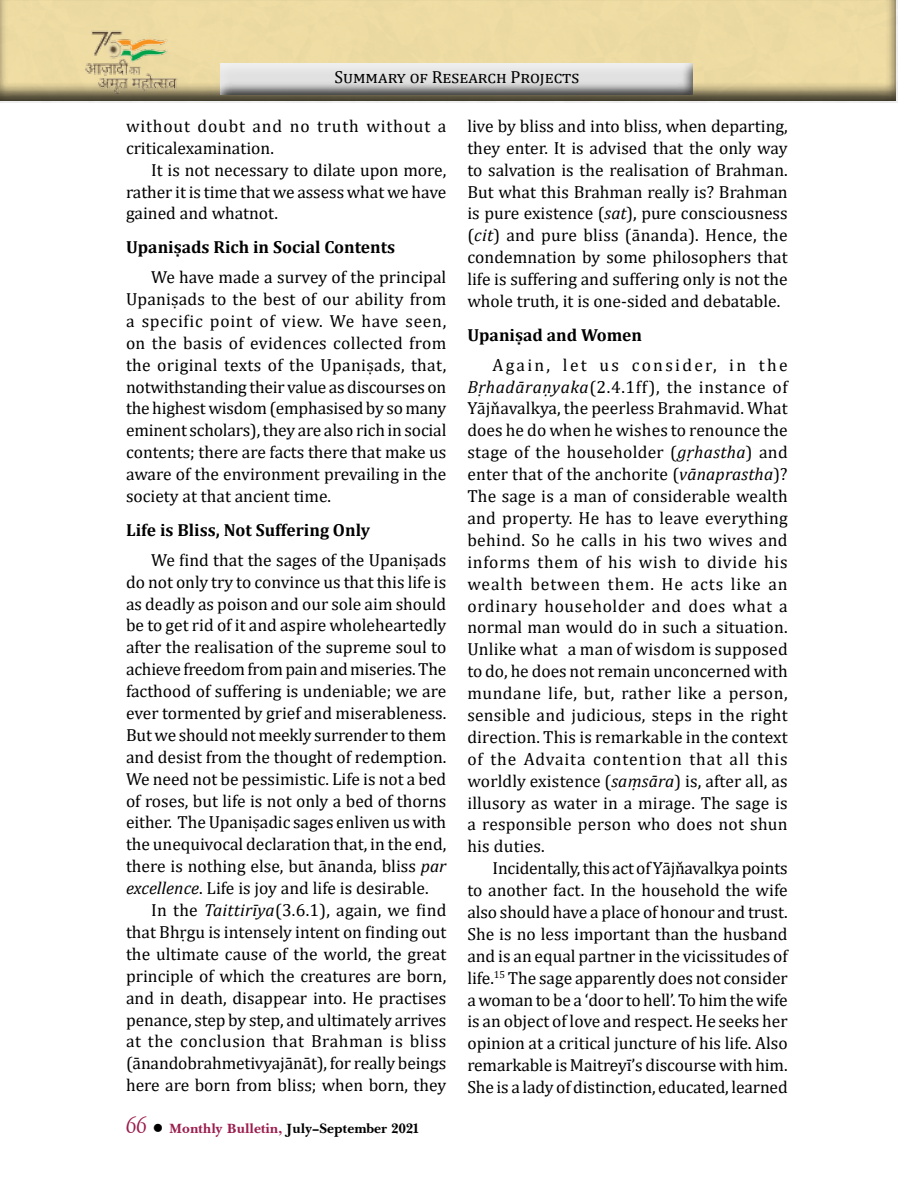
<style>
.page{position:relative;width:898px;height:1203px;background:#fff}
.page>*{position:absolute;margin:0;border:0;box-sizing:border-box;transform-origin:0 0}
.t1{font:17.5px/21.9px "Cambria";color:#000;text-align:justify}
.t2{font:700 17.5px "Cambria";color:#000}
.t3{font:17.5px/21.9px "Cambria";letter-spacing:.05em;color:#000}
.t4{font:17.5px "Cambria";letter-spacing:.055em;color:#000}
.t5{font:14px "Baskerville Handcut BOLD";color:#000}
.s1{font-style:italic}
.s2{font-family:"Dauphin Plain";font-size:24.5px;color:#9a1c4d}
.s3{color:#9a1c4d}
</style>
<div class="page">
<img style="left:0;top:0;width:898px;height:102px">
<div style="left:220px;top:63px;width:476px;height:35px;background:#000;opacity:.75"></div>
<img style="left:84px;top:29px;width:100px;height:67px">
<hr style="left:897px;top:0;width:1px;height:101px;background:#eee">
<p class="t4" style="left:334px;top:67px;width:246px">Summary of Research Projects</p>
<p class="t3" style="left:126px;top:115px;width:322px">without doubt and no truth without a criticalexamination.</p>
<p class="t1" style="left:126px;top:159px;width:322px;text-indent:25px">It is not necessary to dilate upon more, rather it is time that we assess what we have gained and whatnot.</p>
<p class="t2" style="left:126px;top:235px;width:271px">Upaniṣads Rich in Social Contents</p>
<p class="t1" style="left:126px;top:266px;width:322px;text-indent:25px">We have made a survey of the principal Upaniṣads to the best of our ability from a specific point of view. We have seen, on the basis of evidences collected from the original texts of the Upaniṣads, that, notwithstanding their value as discourses on the highest wisdom (emphasised by so many eminent scholars), they are also rich in social contents; there are facts there that make us aware of the environment prevailing in the society at that ancient time.</p>
<p class="t2" style="left:126px;top:517px;width:245px">Life is Bliss, Not Suffering Only</p>
<p class="t1" style="left:126px;top:548px;width:322px;text-indent:25px">We find that the sages of the Upaniṣads do not only try to convince us that this life is as deadly as poison and our sole aim should be to get rid of it and aspire wholeheartedly after the realisation of the supreme soul to achieve freedom from pain and miseries. The facthood of suffering is undeniable; we are ever tormented by grief and miserableness.<br>But we should not meekly surrender to them and desist from the thought of redemption.<br>We need not be pessimistic. Life is not a bed of roses, but life is not only a bed of thorns either. The Upaniṣadic sages enliven us with the unequivocal declaration that, in the end, there is nothing else, but ānanda, bliss <span class="s1">par excellence</span>. Life is joy and life is desirable.</p>
<p class="t1" style="left:126px;top:898px;width:322px;text-indent:25px">In the <span class="s1">Taittirīya</span>(3.6.1), again, we find that Bhṛgu is intensely intent on finding out the ultimate cause of the world, the great principle of which the creatures are born, and in death, disappear into. He practises penance, step by step, and ultimately arrives at the conclusion that Brahman is bliss (ānandobrahmetivyajānāt), for really beings here are born from bliss; when born, they</p>
<p class="t1" style="left:467px;top:115px;width:322px">live by bliss and into bliss, when departing, they enter. It is advised that the only way to salvation is the realisation of Brahman.<br>But what this Brahman really is? Brahman is pure existence (<span class="s1">sat</span>), pure consciousness (<span class="s1">cit</span>) and pure bliss (ānanda). Hence, the condemnation by some philosophers that life is suffering and suffering only is not the whole truth, it is one-sided and debatable.</p>
<p class="t2" style="left:467px;top:322px;width:176px">Upaniṣad and Women</p>
<p class="t1" style="left:467px;top:353px;width:322px;text-indent:25px">Again, let us consider, in the <span class="s1">Bṛhadāraṇyaka</span>(2.4.1ff), the instance of Yājňavalkya, the peerless Brahmavid. What does he do when he wishes to renounce the stage of the householder (<span class="s1">gṛhastha</span>) and enter that of the anchorite (<span class="s1">vānaprastha</span>)?<br>The sage is a man of considerable wealth and property. He has to leave everything behind. So he calls in his two wives and informs them of his wish to divide his wealth between them. He acts like an ordinary householder and does what a normal man would do in such a situation.<br>Unlike what a man of wisdom is supposed to do, he does not remain unconcerned with mundane life, but, rather like a person, sensible and judicious, steps in the right direction. This is remarkable in the context of the Advaita contention that all this worldly existence (<span class="s1">saṃsāra</span>) is, after all, as illusory as water in a mirage. The sage is a responsible person who does not shun his duties.</p>
<p class="t1" style="left:467px;top:857px;width:322px;text-indent:25px">Incidentally, this act of Yājňavalkya points to another fact. In the household the wife also should have a place of honour and trust.<br>She is no less important than the husband and is an equal partner in the vicissitudes of life.<sup>15</sup> The sage apparently does not consider a woman to be a ‘door to hell’. To him the wife is an object of love and respect. He seeks her opinion at a critical juncture of his life. Also remarkable is Maitreyī’s discourse with him.<br>She is a lady of distinction, educated, learned</p>
<p class="t5" style="left:126px;top:1120px;width:295px"><span class="s2">66</span> ● <span class="s3">Monthly Bulletin,</span> July–September 2021</p>
</div>
